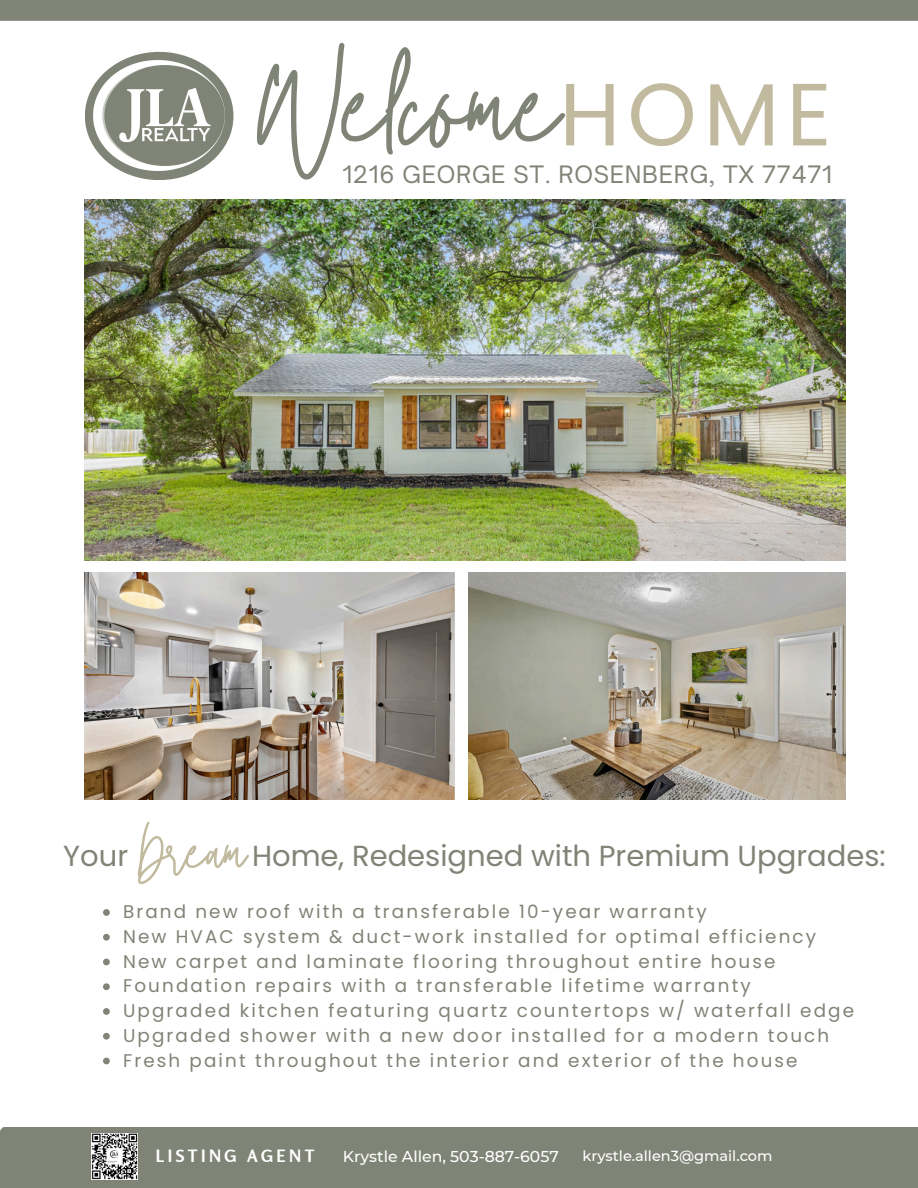
<style>
.page{position:relative;width:918px;height:1188px;background:#fff}
.page>*{position:absolute;margin:0;border:0;box-sizing:border-box;transform-origin:0 0}
.t1{font:118.5px "Twister";color:#7f8476}
.t2{font:88.2px "Poppins";color:#c2ba9e}
.t3{font:55.05px "Twister";color:#c2ba9e}
.t4{font:28.95px "Poppins";color:#7f8476}
.t5{font:22.95px "Open Sauce One";letter-spacing:.035em;color:#7f8476}
.t6{font:18.3px "Poppins";letter-spacing:.115em;color:#7f8476}
.t7{font:700 16.95px "Rosario";letter-spacing:.2em;color:#fff}
.t8{font:500 15.75px "Montserrat";color:#fff}
.t9{font:500 14.55px "Montserrat";color:#fff}
</style>
<div class="page">
<img style="left:468px;top:572px;width:377px;height:228px">
<img style="left:85px;top:572px;width:370px;height:228px">
<img style="left:85px;top:199px;width:760px;height:361px">
<div style="left:0;top:1127px;width:918px;height:61px;background:#7f8476"></div>
<img style="left:92px;top:1134px;width:46px;height:46px">
<div style="left:85px;top:52px;width:149px;height:128px;background:#7f8476;border-radius:50%"></div>
<img style="left:94px;top:61px;width:130px;height:110px">
<svg style="left:103px;top:909px;width:7px;height:7px"></svg>
<svg style="left:103px;top:934px;width:7px;height:7px"></svg>
<svg style="left:103px;top:959px;width:7px;height:6px"></svg>
<svg style="left:103px;top:983px;width:7px;height:7px"></svg>
<svg style="left:103px;top:1008px;width:7px;height:7px"></svg>
<svg style="left:103px;top:1033px;width:7px;height:7px"></svg>
<svg style="left:103px;top:1058px;width:7px;height:6px"></svg>
<div style="left:0;top:0;width:918px;height:21px;background:#7f8476"></div>
<h3 class="t1" style="left:252px;top:23px;width:312px">Welcome</h3>
<p class="t2" style="left:559px;top:53px;width:274px">HOME</p>
<h5 class="t5" style="left:343px;top:160px;width:491px">1216 GEORGE ST. ROSENBERG, TX 77471</h5>
<p class="t3" style="left:137px;top:813px;width:112px">Dream</p>
<h1 class="t4" style="left:63px;top:836px;width:66px">Your</h1>
<h1 class="t4" style="left:252px;top:836px;width:635px">Home, Redesigned with Premium Upgrades:</h1>
<h4 class="t6" style="left:123px;top:899px;width:585px">Brand new roof with a transferable 10-year warranty</h4>
<p class="t6" style="left:123px;top:924px;width:695px">New HVAC system &amp; duct-work installed for optimal efficiency</p>
<p class="t6" style="left:123px;top:948px;width:654px">New carpet and laminate flooring throughout entire house</p>
<p class="t6" style="left:123px;top:973px;width:629px">Foundation repairs with a transferable lifetime warranty</p>
<p class="t6" style="left:123px;top:998px;width:733px">Upgraded kitchen featuring quartz countertops w/ waterfall edge</p>
<p class="t6" style="left:123px;top:1023px;width:708px">Upgraded shower with a new door installed for a modern touch</p>
<p class="t6" style="left:123px;top:1047px;width:676px">Fresh paint throughout the interior and exterior of the house</p>
<h6 class="t7" style="left:156px;top:1145px;width:160px">LISTING AGENT</h6>
<p class="t8" style="left:343px;top:1147px;width:218px">Krystle Allen, 503-887-6057</p>
<p class="t9" style="left:583px;top:1147px;width:191px">krystle.allen3@gmail.com</p>
</div>
